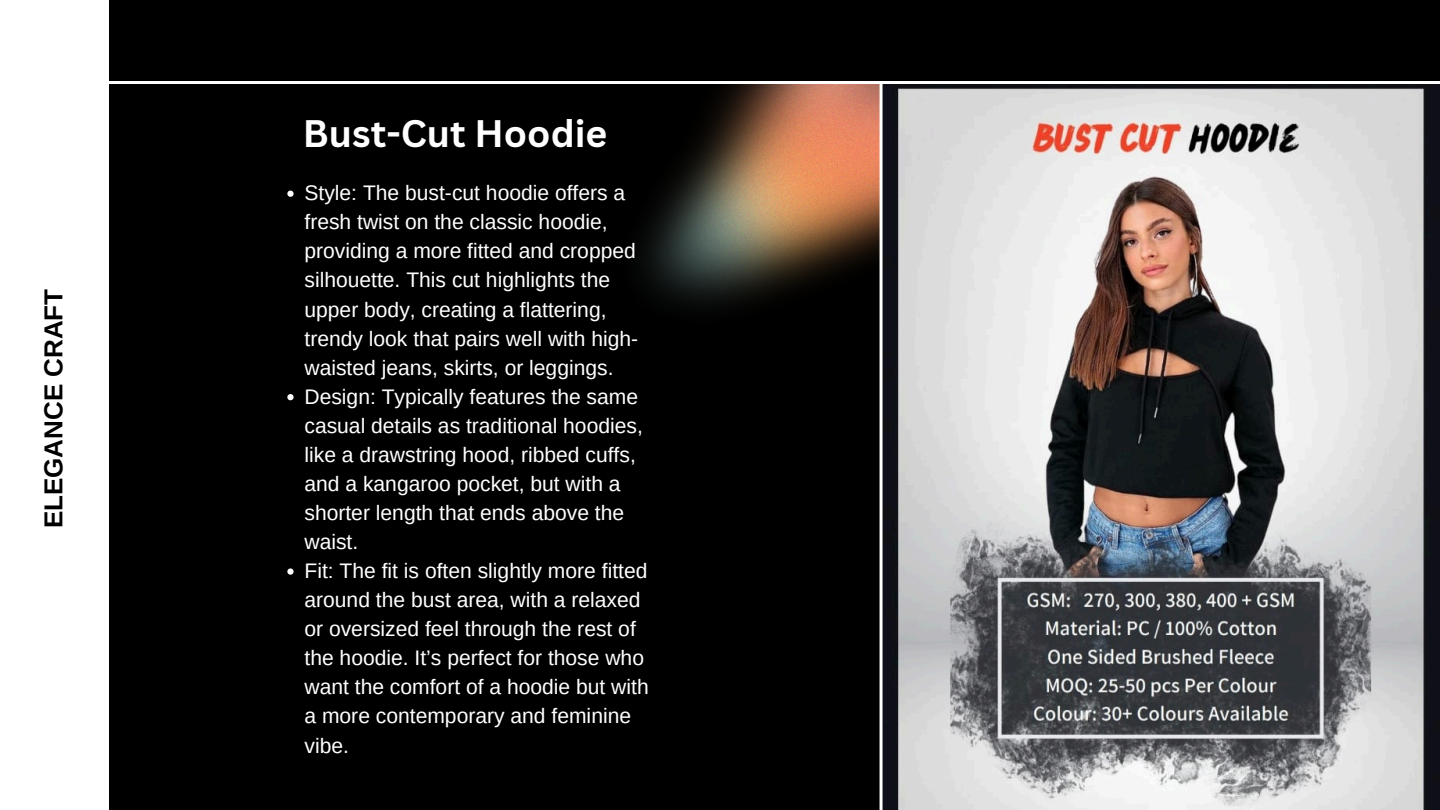
<style>
.page{position:relative;width:1440px;height:810px;background:#000}
.page>*{position:absolute;margin:0;border:0;box-sizing:border-box;transform-origin:0 0}
.t1{font:700 37.3px "Canva Sans";color:#fff}
.t2{font:700 26px "Arimo";color:#000}
.t3{font:21.1px/29.1px "Arimo";color:#fff}
</style>
<div class="page">
<img style="left:883px;top:84px;width:557px;height:726px">
<img style="left:642px;top:84px;width:238px;height:252px">
<hr style="left:0;top:81px;width:1440px;height:3px;background:#fff">
<div style="left:0;top:0;width:109px;height:810px;background:#fff"></div>
<hr style="left:880px;top:81px;width:3px;height:729px;background:#fff">
<svg style="left:287px;top:191px;width:7px;height:6px"></svg>
<svg style="left:287px;top:394px;width:7px;height:6px"></svg>
<svg style="left:287px;top:568px;width:7px;height:7px"></svg>
<p class="t2" style="left:39px;top:528px;width:241px;rotate:-90deg">ELEGANCE CRAFT</p>
<p class="t1" style="left:303px;top:107px;width:306px">Bust-Cut Hoodie</p>
<p class="t3" style="left:304px;top:178px;width:335px">Style: The bust-cut hoodie offers a fresh twist on the classic hoodie, providing a more fitted and cropped silhouette. This cut highlights the upper body, creating a flattering, trendy look that pairs well with high&shy;waisted jeans, skirts, or leggings.</p>
<h1 class="t3" style="left:304px;top:382px;width:340px">Design: Typically features the same casual details as traditional hoodies, like a drawstring hood, ribbed cuffs, and a kangaroo pocket, but with a shorter length that ends above the waist.</h1>
<p class="t3" style="left:304px;top:556px;width:346px">Fit: The fit is often slightly more fitted around the bust area, with a relaxed or oversized feel through the rest of the hoodie. It’s perfect for those who want the comfort of a hoodie but with a more contemporary and feminine vibe.</p>
</div>
